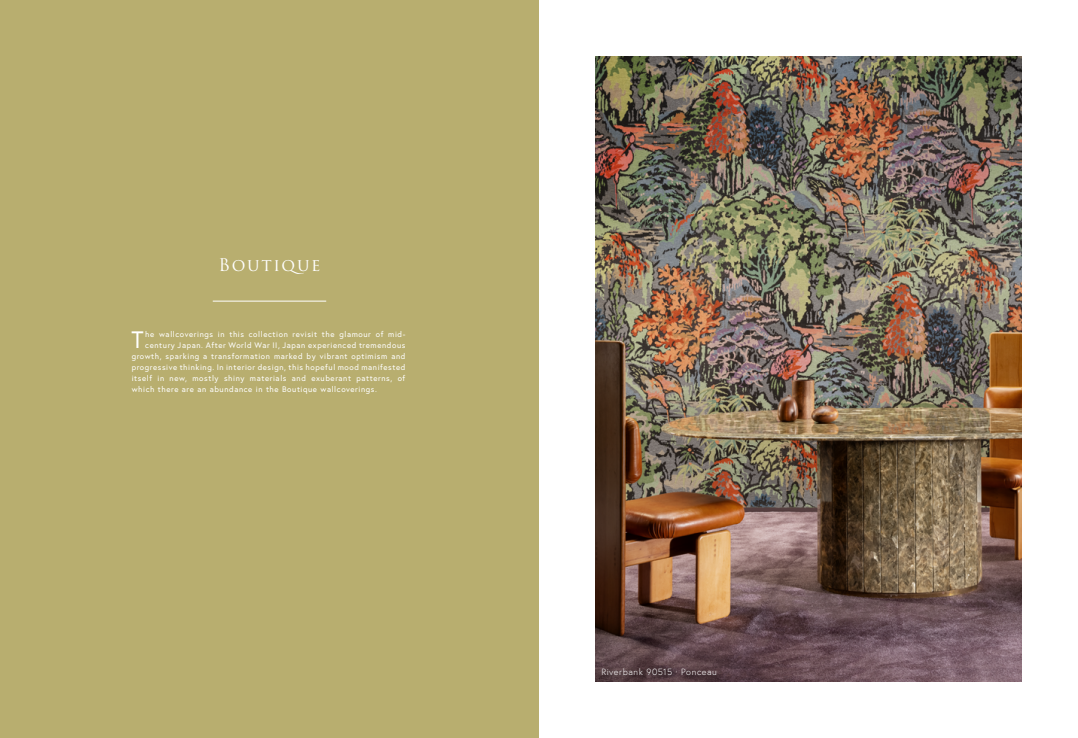
<style>
.page{position:relative;width:1078px;height:738px;background:#fff}
.page>*{position:absolute;margin:0;border:0;box-sizing:border-box;transform-origin:0 0}
.t1{font:23.7px "Europa";color:#fff}
.t2{font:17px "Trajan Pro";letter-spacing:.1em;color:#fff}
.t3{font:300 9px "Europa";letter-spacing:.06em;color:#fff}
.t4{font:8px "Europa";letter-spacing:.075em;color:#fff}
</style>
<div class="page">
<div style="left:0;top:0;width:539px;height:737px;background:#b8ae6f"></div>
<hr style="left:213px;top:300px;width:113px;height:1px;background:#fff">
<img style="left:595px;top:57px;width:425px;height:623px">
<div style="left:598px;top:664px;width:125px;height:18px;background:#000;opacity:.75"></div>
<h2 class="t2" style="left:218px;top:254px;width:104px">Boutique</h2>
<h1 class="t1" style="left:131px;top:324px;width:14px">T</h1>
<p class="t4" style="left:145px;top:329px;width:261px">he wallcoverings in this collection revisit the glamour of mid-</p>
<p class="t4" style="left:145px;top:340px;width:261px">century Japan. After World War II, Japan experienced tremendous</p>
<p class="t4" style="left:132px;top:351px;width:275px">growth, sparking a transformation marked by vibrant optimism and</p>
<p class="t4" style="left:132px;top:362px;width:275px">progressive thinking. In interior design, this hopeful mood manifested</p>
<p class="t4" style="left:132px;top:373px;width:275px">itself in new, mostly shiny materials and exuberant patterns, of</p>
<p class="t4" style="left:132px;top:384px;width:247px">which there are an abundance in the Boutique wallcoverings.</p>
<p class="t3" style="left:601px;top:665px;width:117px">Riverbank 90515 · Ponceau</p>
</div>
